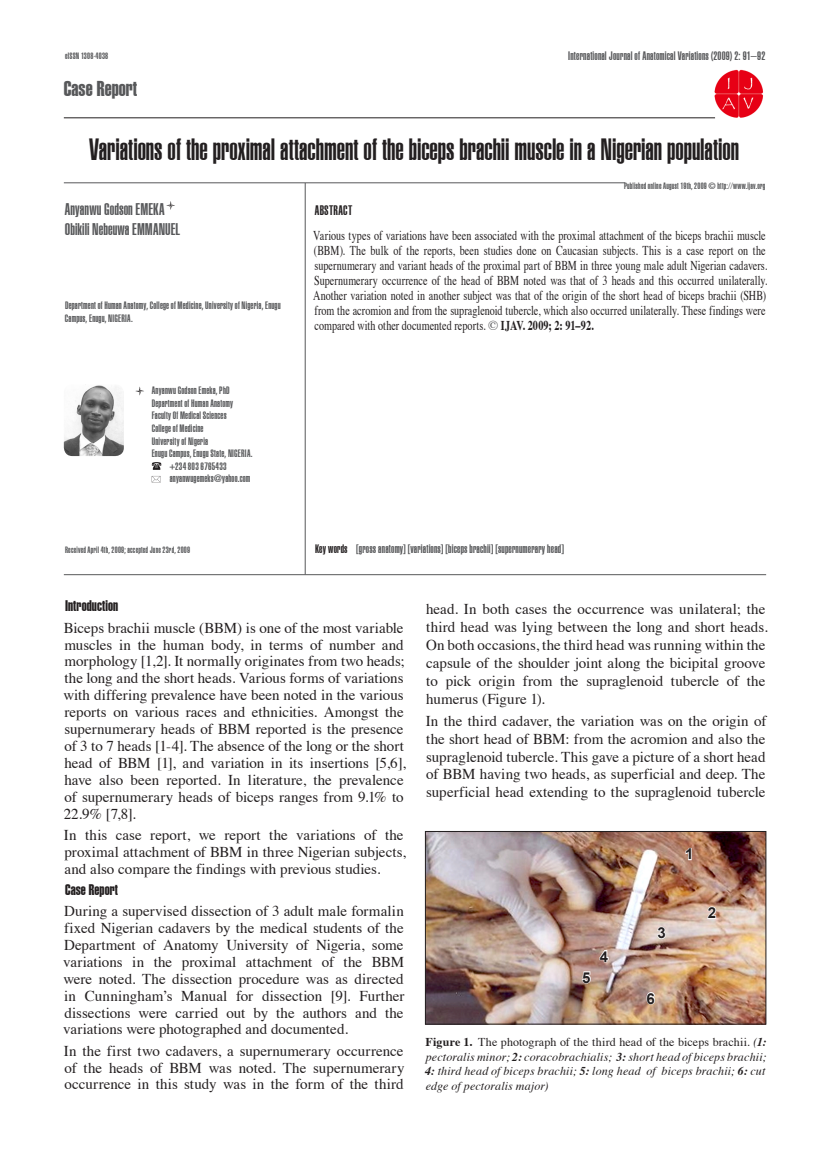
<style>
.page{position:relative;width:830px;height:1149px;background:#fff}
.page>*{position:absolute;margin:0;border:0;box-sizing:border-box;transform-origin:0 0}
.t1{font:30px "Helvetica Compressed Ultra";color:#231f20}
.t2{font:21px "Helvetica Compressed Extra";color:#57585a}
.t3{font:16.5px "Helvetica Compressed Ultra";letter-spacing:.005em;color:#57585a}
.Text_Block{font:15px/17px "Times";color:#231f20}
.Text_Block-2{font:15px "Helvetica Compressed Extra";letter-spacing:.01em;color:#231f20}
.t4{font:700 15px "Arial";color:#231f20}
.Abstract{font:13.5px/15px "Times";letter-spacing:.005em;color:#231f20;scale:.75 1}
.t5{font:13.5px "Helvetica Compressed Ultra";letter-spacing:.02em;color:#231f20}
.t6{font:italic 12px/14.4px "Times";letter-spacing:.01em;color:#231f20;text-align:justify}
.t7{font:12px "Helvetica Compressed Ultra";letter-spacing:.015em;color:#57585a}
.t8{font:10.5px/12.6px "Helvetica Compressed Ultra";letter-spacing:.02em;color:#57585a}
.t9{font:9px "Helvetica Compressed Ultra";letter-spacing:.025em;color:#57585a}
.s1{color:#57585a}
.s2{font-weight:700}
.s3{color:#231f20}
.s4{font-weight:700;font-style:normal}
.s5{font-style:normal}
</style>
<div class="page">
<svg style="left:166px;top:201px;width:9px;height:9px"></svg>
<img style="left:64px;top:385px;width:60px;height:71px">
<svg style="left:135px;top:386px;width:9px;height:9px"></svg>
<svg style="left:152px;top:462px;width:9px;height:7px"></svg>
<svg style="left:152px;top:476px;width:8px;height:6px"></svg>
<hr style="left:64px;top:182px;width:560px;height:1px;background:#57585a">
<hr style="left:305px;top:183px;width:1px;height:391px;background:#57585a">
<hr style="left:64px;top:574px;width:701px;height:1px;background:#57585a">
<img style="left:712px;top:69px;width:51px;height:50px">
<hr style="left:64px;top:117px;width:650px;height:1px;background:#231f20">
<img style="left:427px;top:833px;width:336px;height:188px">
<div style="left:425px;top:831px;width:340px;height:192px;border:1px solid #231f20"></div>
<svg style="left:684px;top:846px;width:8px;height:14px"></svg>
<svg style="left:598px;top:948px;width:11px;height:14px"></svg>
<svg style="left:656px;top:925px;width:10px;height:14px"></svg>
<svg style="left:706px;top:905px;width:11px;height:14px"></svg>
<svg style="left:581px;top:970px;width:10px;height:14px"></svg>
<svg style="left:645px;top:990px;width:10px;height:15px"></svg>
<p class="t9" style="left:65px;top:51px;width:45px">eISSN 1308-4038</p>
<p class="t2" style="left:64px;top:75px;width:75px">Case Report</p>
<p class="t7" style="left:568px;top:48px;width:199px">International Journal of Anatomical Variations (2009) 2: 91–92</p>
<p class="t1" style="left:89px;top:132px;width:651px">Variations of the proximal attachment of the biceps brachii muscle in a Nigerian population</p>
<p class="t3" style="left:65px;top:200px;width:101px">Anyanwu Godson EMEKA</p>
<p class="t3" style="left:65px;top:220px;width:117px">Obikili Nebeuwa EMMANUEL</p>
<p class="t8" style="left:65px;top:299px;width:217px">Department of Human Anatomy, College of Medicine, University of Nigeria, Enugu<br>Campus, Enugu, NIGERIA.</p>
<p class="t8" style="left:152px;top:384px;width:79px">Anyanwu Godson Emeka, PhD</p>
<p class="t8" style="left:152px;top:396px;width:83px">Department of Human Anatomy</p>
<p class="t8" style="left:152px;top:409px;width:76px">Faculty Of Medical Sciences</p>
<p class="t8" style="left:152px;top:422px;width:53px">College of Medicine</p>
<p class="t8" style="left:152px;top:434px;width:58px">University of Nigeria</p>
<p class="t8" style="left:152px;top:447px;width:102px">Enugu Campus, Enugu State, NIGERIA.</p>
<p class="t8" style="left:170px;top:459px;width:58px">+234 803 6765433</p>
<p class="t8" style="left:170px;top:472px;width:82px">anyanwugemeks@yahoo.com</p>
<p class="t9" style="left:65px;top:544px;width:126px">Received April 4th, 2009; accepted June 23rd, 2009</p>
<p class="t9" style="left:623px;top:181px;width:143px">Published online August 19th, 2009 © http://www.ijav.org</p>
<p class="t5" style="left:315px;top:202px;width:39px">ABSTRACT</p>
<p class="Abstract" style="left:313px;top:227px;width:606px">Various types of variations have been associated with the proximal attachment of the biceps brachii muscle (BBM). The bulk of the reports, been studies done on Caucasian subjects. This is a case report on the supernumerary and variant heads of the proximal part of BBM in three young male adult Nigerian cadavers.<br>Supernumerary occurrence of the head of BBM noted was that of 3 heads and this occurred unilaterally.<br>Another variation noted in another subject was that of the origin of the short head of biceps brachii (SHB) from the acromion and from the supraglenoid tubercle, which also occurred unilaterally. These findings were compared with other documented reports. <span class="s1">©</span> <span class="s2">IJAV. 2009; 2: 91–92.</span></p>
<p class="t7" style="left:315px;top:542px;width:250px"><span class="s3">Key words</span> [gross anatomy] [variations] [biceps brachii] [supernumerary head]</p>
<p class="Text_Block-2" style="left:65px;top:597px;width:55px">Introduction</p>
<p class="Text_Block" style="left:63px;top:617px;width:344px">Biceps brachii muscle (BBM) is one of the most variable muscles in the human body, in terms of number and morphology [1,2]. It normally originates from two heads; the long and the short heads. Various forms of variations with differing prevalence have been noted in the various reports on various races and ethnicities. Amongst the supernumerary heads of BBM reported is the presence of 3 to 7 heads [1-4]. The absence of the long or the short head of BBM [1], and variation in its insertions [5,6], have also been reported. In literature, the prevalence of supernumerary heads of biceps ranges from 9.1% to 22.9% [7,8].</p>
<p class="Text_Block" style="left:64px;top:824px;width:343px">In this case report, we report the variations of the proximal attachment of BBM in three Nigerian subjects, and also compare the findings with previous studies.</p>
<p class="Text_Block-2" style="left:65px;top:880px;width:54px">Case Report</p>
<p class="Text_Block" style="left:63px;top:900px;width:342px;text-align:justify">During a supervised dissection of 3 adult male formalin fixed Nigerian cadavers by the medical students of the Department of Anatomy University of Nigeria, some variations in the proximal attachment of the BBM were noted. The dissection procedure was as directed in Cunningham’s Manual for dissection [9]. Further dissections were carried out by the authors and the variations were photographed and documented.</p>
<p class="Text_Block" style="left:64px;top:1040px;width:342px;text-align:justify">In the first two cadavers, a supernumerary occurrence of the heads of BBM was noted. The supernumerary occurrence in this study was in the form of the third</p>
<p class="Text_Block" style="left:426px;top:599px;width:343px;line-height:17.9px">head. In both cases the occurrence was unilateral; the third head was lying between the long and short heads.<br>On both occasions, the third head was running within the capsule of the shoulder joint along the bicipital groove to pick origin from the supraglenoid tubercle of the humerus (Figure 1).</p>
<p class="Text_Block" style="left:425px;top:710px;width:342px;line-height:17.9px;text-align:justify">In the third cadaver, the variation was on the origin of the short head of BBM: from the acromion and also the supraglenoid tubercle. This gave a picture of a short head of BBM having two heads, as superficial and deep. The superficial head extending to the supraglenoid tubercle</p>
<p class="t4" style="left:582px;top:967px;width:10px">5</p>
<p class="t4" style="left:599px;top:946px;width:10px">4</p>
<p class="t4" style="left:657px;top:922px;width:10px">3</p>
<p class="t4" style="left:684px;top:844px;width:10px">1</p>
<p class="t4" style="left:707px;top:902px;width:10px">2</p>
<p class="t4" style="left:646px;top:988px;width:10px">6</p>
<p class="t6" style="left:425px;top:1033px;width:343px"><span class="s4">Figure 1.</span> <span class="s5">The photograph of the third head of the biceps brachii.</span> (<span class="s2">1: </span>pectoralis minor; <span class="s2">2:</span> coracobrachialis; <span class="s2">3:</span> short head of biceps brachii; <span class="s2">4:</span> third head of biceps brachii; <span class="s2">5:</span> long head of biceps brachii; <span class="s2">6:</span> cut edge of pectoralis major)</p>
</div>
